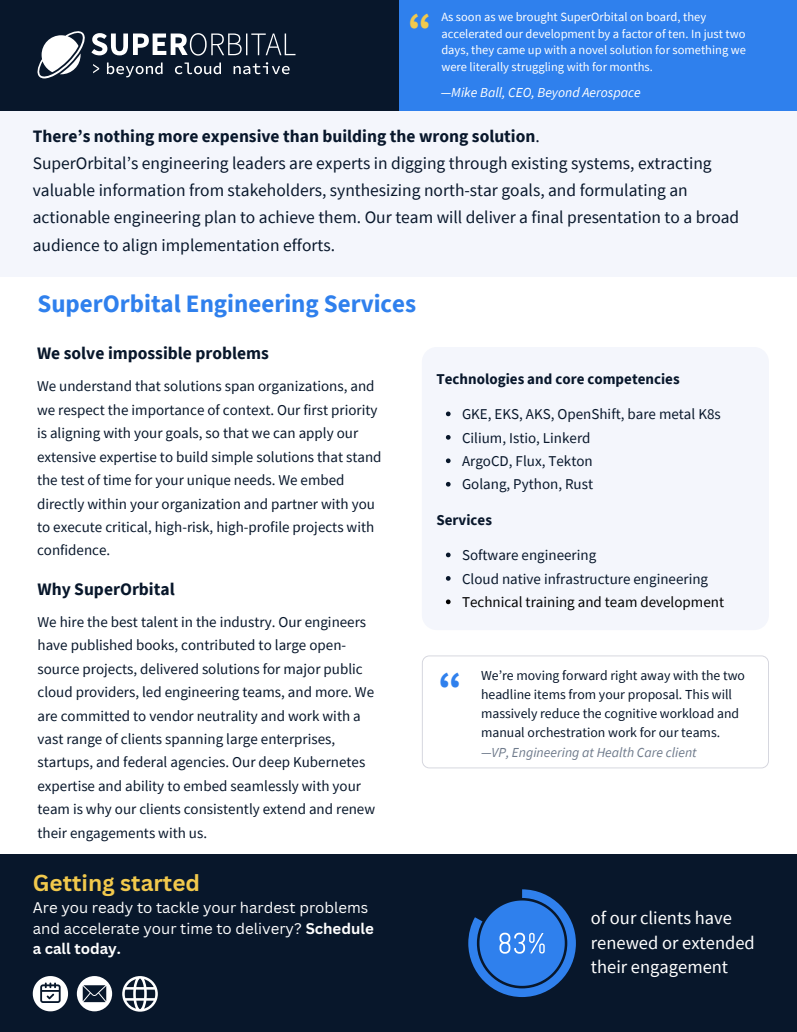
<style>
.page{position:relative;width:797px;height:1032px;background:#fff}
.page>*{position:absolute;margin:0;border:0;box-sizing:border-box;transform-origin:0 0}
.t1{font:700 45px "Source Sans Pro";color:#2f80ed}
.t2{font:700 45px "Source Sans Pro";color:#f2c94c}
.t3{font:700 25px "Source Sans Pro";color:#2f80ed}
.t4{font:700 22.5px "Canva Sans";color:#f2c94c}
.t5{font:18.5px/24.9px "Source Sans Pro";color:#fff}
.t6{font:17.5px/27.1px "Source Sans Pro";color:#08172b}
.t7{font:700 17.5px "Source Sans Pro";color:#08172b}
.t8{font:15px/23.5px "Source Sans Pro";color:#08172b}
.t9{font:15px/20.6px "Canva Sans";color:#fff}
.t10{font:700 15px "Source Sans Pro";color:#08172b}
.t11{font:15px "Source Sans Pro";color:#000}
.t12{font:13.75px/18.8px "Source Sans Pro";color:#08172b}
.t13{font:italic 13.75px "Source Sans Pro";color:#6e7a8b}
.t14{font:italic 13.75px "Source Sans Pro";color:#fff}
.t15{font:12.5px/16.9px "Source Sans Pro";color:#fff}
.s1{font-weight:700}
</style>
<div class="page">
<div style="left:0;top:110px;width:797px;height:166px;background:#f4f6fc"></div>
<div style="left:398px;top:0;width:399px;height:110px;background:#2f80ed"></div>
<div style="left:0;top:0;width:398px;height:110px;background:#08172b"></div>
<svg style="left:38px;top:31px;width:257px;height:47px"></svg>
<div style="left:0;top:854px;width:797px;height:177px;background:#08172b"></div>
<div style="left:422px;top:347px;width:347px;height:283px;background:#f4f6fc"></div>
<svg style="left:446px;top:411px;width:5px;height:5px"></svg>
<svg style="left:446px;top:435px;width:5px;height:4px"></svg>
<svg style="left:446px;top:458px;width:5px;height:5px"></svg>
<svg style="left:446px;top:482px;width:5px;height:4px"></svg>
<svg style="left:446px;top:552px;width:5px;height:5px"></svg>
<svg style="left:446px;top:576px;width:5px;height:4px"></svg>
<svg style="left:446px;top:599px;width:5px;height:5px"></svg>
<svg style="left:422px;top:655px;width:347px;height:112px"></svg>
<svg style="left:468px;top:889px;width:108px;height:108px"></svg>
<svg style="left:33px;top:976px;width:35px;height:35px"></svg>
<svg style="left:77px;top:976px;width:35px;height:35px"></svg>
<svg style="left:122px;top:976px;width:36px;height:35px"></svg>
<h5 class="t2" style="left:408px;top:0;width:26px">“</h5>
<h5 class="t15" style="left:441px;top:8px;width:306px">As soon as we brought SuperOrbital on board, they accelerated our development by a factor of ten. In just two days, they came up with a novel solution for something we were literally struggling with for months.</h5>
<p class="t14" style="left:441px;top:83px;width:201px">—Mike Ball, CEO, Beyond Aerospace</p>
<p class="t6" style="left:33px;top:122px;width:708px"><span class="s1">There’s nothing more expensive than building the wrong solution</span>.<br>SuperOrbital’s engineering leaders are experts in digging through existing systems, extracting valuable information from stakeholders, synthesizing north-star goals, and formulating an actionable engineering plan to achieve them. Our team will deliver a final presentation to a broad audience to align implementation efforts.</p>
<p class="t3" style="left:38px;top:287px;width:380px">SuperOrbital Engineering Services</p>
<p class="t7" style="left:37px;top:342px;width:233px">We solve impossible problems</p>
<p class="t8" style="left:37px;top:374px;width:346px">We understand that solutions span organizations, and we respect the importance of context. Our first priority is aligning with your goals, so that we can apply our extensive expertise to build simple solutions that stand the test of time for your unique needs. We embed directly within your organization and partner with you to execute critical, high-risk, high-profile projects with confidence.</p>
<h1 class="t7" style="left:38px;top:577px;width:139px">Why SuperOrbital</h1>
<h5 class="t8" style="left:38px;top:609px;width:339px">We hire the best talent in the industry. Our engineers have published books, contributed to large open&shy;source projects, delivered solutions for major public cloud providers, led engineering teams, and more. We are committed to vendor neutrality and work with a vast range of clients spanning large enterprises, startups, and federal agencies. Our deep Kubernetes expertise and ability to embed seamlessly with your team is why our clients consistently extend and renew their engagements with us.</h5>
<p class="t4" style="left:33px;top:866px;width:169px">Getting started</p>
<h4 class="t9" style="left:33px;top:896px;width:343px">Are you ready to tackle your hardest problems and accelerate your time to delivery? <span class="s1">Schedule a call today.</span></h4>
<p class="t10" style="left:436px;top:369px;width:245px">Technologies and core competencies</p>
<p class="t8" style="left:462px;top:402px;width:260px">GKE, EKS, AKS, OpenShift, bare metal K8s</p>
<h5 class="t8" style="left:462px;top:425px;width:130px">Cilium, Istio, Linkerd</h5>
<h3 class="t8" style="left:462px;top:449px;width:132px">ArgoCD, Flux, Tekton</h3>
<h1 class="t8" style="left:462px;top:472px;width:133px">Golang, Python, Rust</h1>
<p class="t10" style="left:436px;top:510px;width:57px">Services</p>
<h2 class="t8" style="left:462px;top:543px;width:136px">Software engineering</h2>
<p class="t8" style="left:462px;top:566px;width:248px">Cloud native infrastructure engineering</p>
<h2 class="t11" style="left:462px;top:592px;width:264px">Technical training and team development</h2>
<h5 class="t1" style="left:438px;top:659px;width:26px">“</h5>
<h4 class="t12" style="left:481px;top:666px;width:265px">We’re moving forward right away with the two headline items from your proposal. This will massively reduce the cognitive workload and manual orchestration work for our teams.</h4>
<p class="t13" style="left:481px;top:743px;width:217px">—VP, Engineering at Health Care client</p>
<p class="t5" style="left:591px;top:904px;width:165px">of our clients have renewed or extended their engagement</p>
</div>
